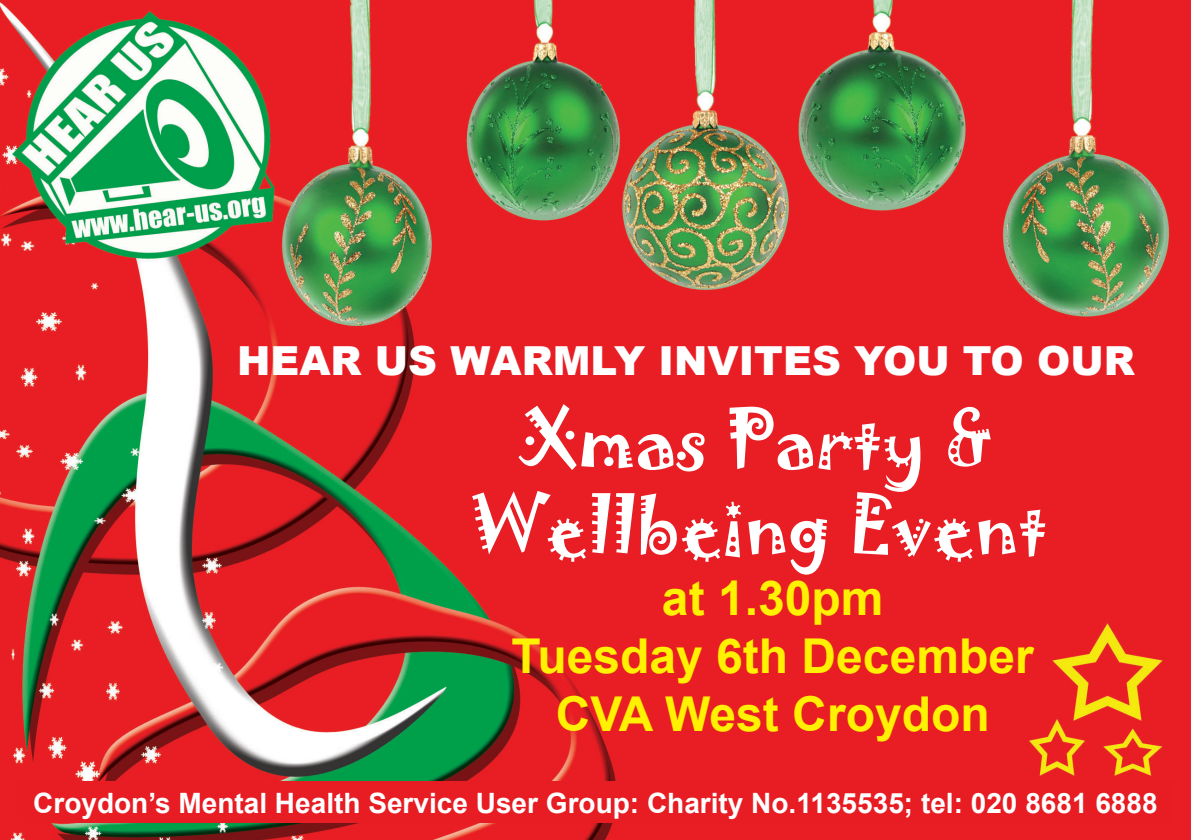
<style>
.page{position:relative;width:1191px;height:840px;background:#fff}
.page>*{position:absolute;margin:0;border:0;box-sizing:border-box;transform-origin:0 0}
.t1{font:72px "Jokerman";color:#fff}
.t2{font:700 48px "Arial";color:#fff101}
.t3{font:900 40px "Arial";color:#fff}
.t4{font:700 28px "Arial";color:#fff}
</style>
<div class="page">
<img style="left:0;top:0;width:1191px;height:839px">
<div style="left:17px;top:781px;width:1157px;height:41px;background:#e71d23"></div>
<p class="t3" style="left:237px;top:332px;width:899px">HEAR US WARMLY INVITES YOU TO OUR</p>
<p class="t1" style="left:520px;top:387px;width:476px">Xmas Party &amp;</p>
<p class="t1" style="left:468px;top:473px;width:581px">Wellbeing Event</p>
<p class="t2" style="left:662px;top:566px;width:223px">at 1.30pm</p>
<p class="t2" style="left:511px;top:623px;width:523px">Tuesday 6th December</p>
<p class="t2" style="left:556px;top:681px;width:435px">CVA West Croydon</p>
<p class="t4" style="left:33px;top:783px;width:1126px">Croydon’s Mental Health Service User Group: Charity No.1135535; tel: 020 8681 6888</p>
</div>
